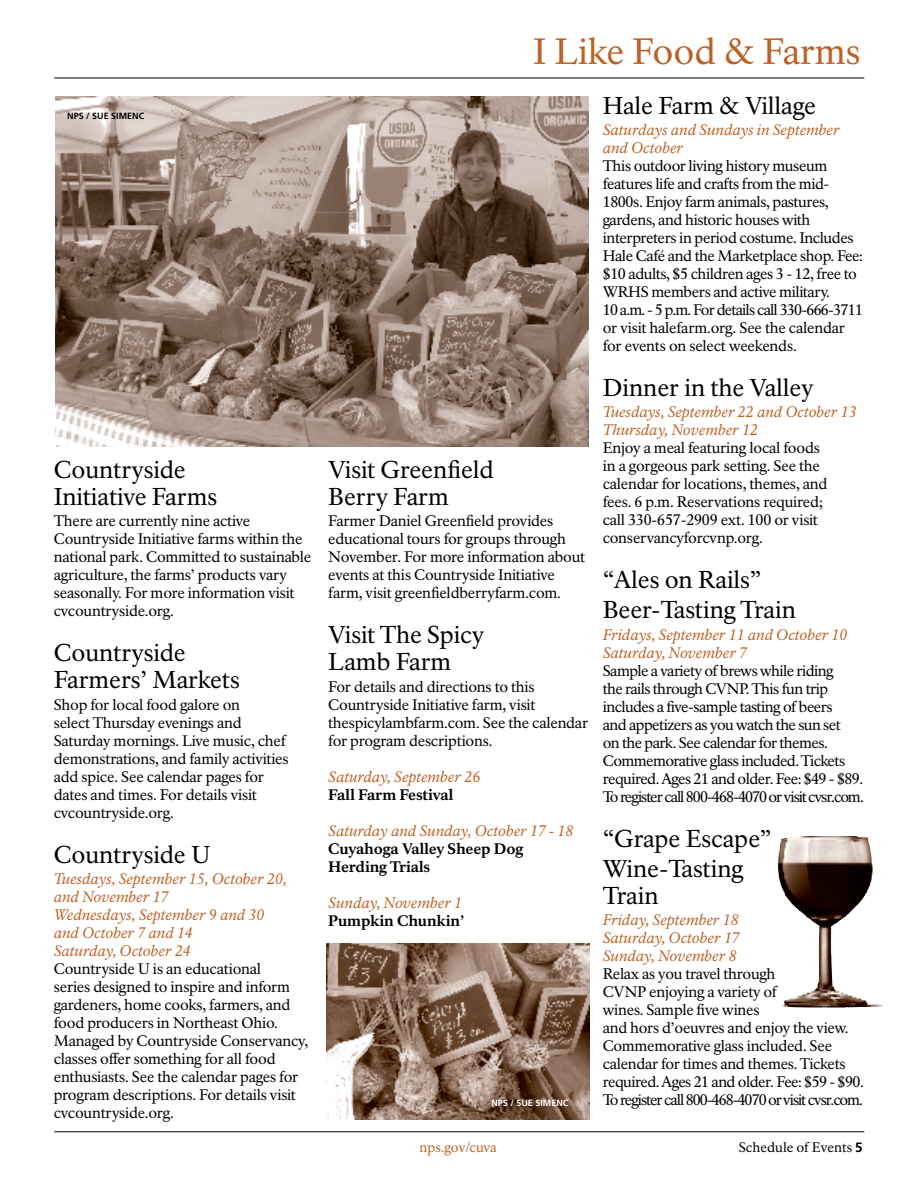
<style>
.page{position:relative;width:918px;height:1188px;background:#fff}
.page>*{position:absolute;margin:0;border:0;box-sizing:border-box;transform-origin:0 0}
.t1{font:36px "NPS Rawlinson OT";color:#bc6124}
.t2{font:24px/27px "NPS Rawlinson OT";color:#000}
.t3{font:15px/18px "NPS Rawlinson OT";letter-spacing:-.02em;color:#000}
.t4{font:italic 15px/18px "NPS Rawlinson OT";color:#bc6124}
.t5{font:15px/18px "NPS Rawlinson OT";letter-spacing:-.04em;color:#000}
.t6{font:800 15px/18px "NPS Rawlinson OT";letter-spacing:-.01em;color:#000}
.t7{font:13.5px "NPS Rawlinson OT";color:#000}
.t8{font:13.5px "NPS Rawlinson OT";letter-spacing:-.01em;color:#bc6124}
.t9{font:700 9px "Frutiger LT Std";color:#000}
.t10{font:700 9px "Frutiger LT Std";color:#fff}
.s1{font-family:"Frutiger LT Std";font-weight:700}
</style>
<div class="page">
<hr style="left:54px;top:1131px;width:810px;height:1px;background:#000">
<hr style="left:54px;top:78px;width:810px;height:1px;background:#000">
<img style="left:55px;top:97px;width:533px;height:349px">
<img style="left:327px;top:943px;width:262px;height:176px">
<img style="left:778px;top:836px;width:105px;height:172px">
<p class="t9" style="left:67px;top:111px;width:79px">NPS / SUE SIMENC</p>
<h2 class="t2" style="left:54px;top:457px;width:165px">Countryside<br>Initiative Farms</h2>
<p class="t3" style="left:54px;top:512px;width:259px">There are currently nine active Countryside Initiative farms within the national park. Committed to sustainable agriculture, the farms’ products vary seasonally. For more information visit cvcountryside.org.</p>
<h2 class="t2" style="left:54px;top:640px;width:188px">Countryside<br>Farmers’ Markets</h2>
<p class="t3" style="left:54px;top:696px;width:236px">Shop for local food galore on<br>select Thursday evenings and<br>Saturday mornings. Live music, chef demonstrations, and family activities add spice. See calendar pages for dates and times. For details visit cvcountryside.org.</p>
<h2 class="t2" style="left:54px;top:841px;width:158px">Countryside U</h2>
<p class="t4" style="left:54px;top:870px;width:235px">Tuesdays, September 15, October 20, and November 17<br>Wednesdays, September 9 and 30 and October 7 and 14<br>Saturday, October 24</p>
<p class="t3" style="left:54px;top:960px;width:256px">Countryside U is an educational<br>series designed to inspire and inform gardeners, home cooks, farmers, and food producers in Northeast Ohio.<br>Managed by Countryside Conservancy, classes offer something for all food enthusiasts. See the calendar pages for program descriptions. For details visit cvcountryside.org.</p>
<h1 class="t1" style="left:533px;top:29px;width:329px">I Like Food &amp; Farms</h1>
<h2 class="t2" style="left:328px;top:457px;width:167px">Visit Greenfield<br>Berry Farm</h2>
<p class="t3" style="left:328px;top:512px;width:258px">Farmer Daniel Greenfield provides educational tours for groups through November. For more information about events at this Countryside Initiative farm, visit greenfieldberryfarm.com.</p>
<h2 class="t2" style="left:328px;top:622px;width:157px">Visit The Spicy<br>Lamb Farm</h2>
<p class="t3" style="left:328px;top:678px;width:261px">For details and directions to this Countryside Initiative farm, visit thespicylambfarm.com. See the calendar for program descriptions.</p>
<p class="t4" style="left:328px;top:768px;width:154px">Saturday, September 26</p>
<p class="t6" style="left:328px;top:786px;width:127px">Fall Farm Festival</p>
<p class="t4" style="left:328px;top:822px;width:247px">Saturday and Sunday, October 17 - 18</p>
<p class="t6" style="left:328px;top:840px;width:197px">Cuyahoga Valley Sheep Dog<br>Herding Trials</p>
<p class="t4" style="left:328px;top:894px;width:135px">Sunday, November 1</p>
<p class="t6" style="left:328px;top:912px;width:138px">Pumpkin Chunkin’</p>
<p class="t10" style="left:491px;top:1098px;width:79px">NPS / SUE SIMENC</p>
<h2 class="t2" style="left:603px;top:92px;width:215px">Hale Farm &amp; Village</h2>
<p class="t4" style="left:603px;top:121px;width:239px">Saturdays and Sundays in September and October</p>
<p class="t3" style="left:603px;top:157px;width:262px">This outdoor living history museum features life and crafts from the mid-1800s. Enjoy farm animals, pastures, gardens, and historic houses with interpreters in period costume. Includes Hale Café and the Marketplace shop. Fee: $10 adults, $5 children ages 3 - 12, free to WRHS members and active military.<br>10 a.m. - 5 p.m. For details call 330-666-3711 or visit halefarm.org. See the calendar for events on select weekends.</p>
<h2 class="t2" style="left:603px;top:374px;width:212px">Dinner in the Valley</h2>
<p class="t4" style="left:603px;top:403px;width:255px">Tuesdays, September 22 and October 13<br>Thursday, November 12</p>
<p class="t3" style="left:603px;top:439px;width:226px">Enjoy a meal featuring local foods in a gorgeous park setting. See the calendar for locations, themes, and fees. 6 p.m. Reservations required; call 330-657-2909 ext. 100 or visit conservancyforcvnp.org.</p>
<h2 class="t2" style="left:603px;top:565px;width:195px;line-height:30.3px">“Ales on Rails”<br>Beer-Tasting Train</h2>
<p class="t4" style="left:603px;top:626px;width:246px">Fridays, September 11 and October 10<br>Saturday, November 7</p>
<p class="t5" style="left:603px;top:662px;width:262px">Sample a variety of brews while riding<br>the rails through CVNP. This fun trip includes a five-sample tasting of beers<br>and appetizers as you watch the sun set<br>on the park. See calendar for themes.<br>Commemorative glass included. Tickets required. Ages 21 and older. Fee: $49 - $89.<br>To register call 800-468-4070 or visit cvsr.com.</p>
<h2 class="t2" style="left:603px;top:823px;width:170px;line-height:30.3px">“Grape Escape”<br>Wine-Tasting</h2>
<h2 class="t2" style="left:603px;top:882px;width:57px">Train</h2>
<p class="t4" style="left:603px;top:911px;width:139px;text-align:justify">Friday, September 18<br>Saturday, October 17<br>Sunday, November 8</p>
<p class="t3" style="left:603px;top:965px;width:263px">Relax as you travel through<br>CVNP enjoying a variety of<br>wines. Sample five wines<br>and hors d’oeuvres and enjoy the view.<br>Commemorative glass included. See calendar for times and themes. Tickets required. Ages 21 and older. Fee: $59 - $90.<br>To register call 800-468-4070 or visit cvsr.com.</p>
<p class="t8" style="left:420px;top:1139px;width:79px">nps.gov/cuva</p>
<p class="t7" style="left:739px;top:1139px;width:126px">Schedule of Events <span class="s1">5</span></p>
</div>
